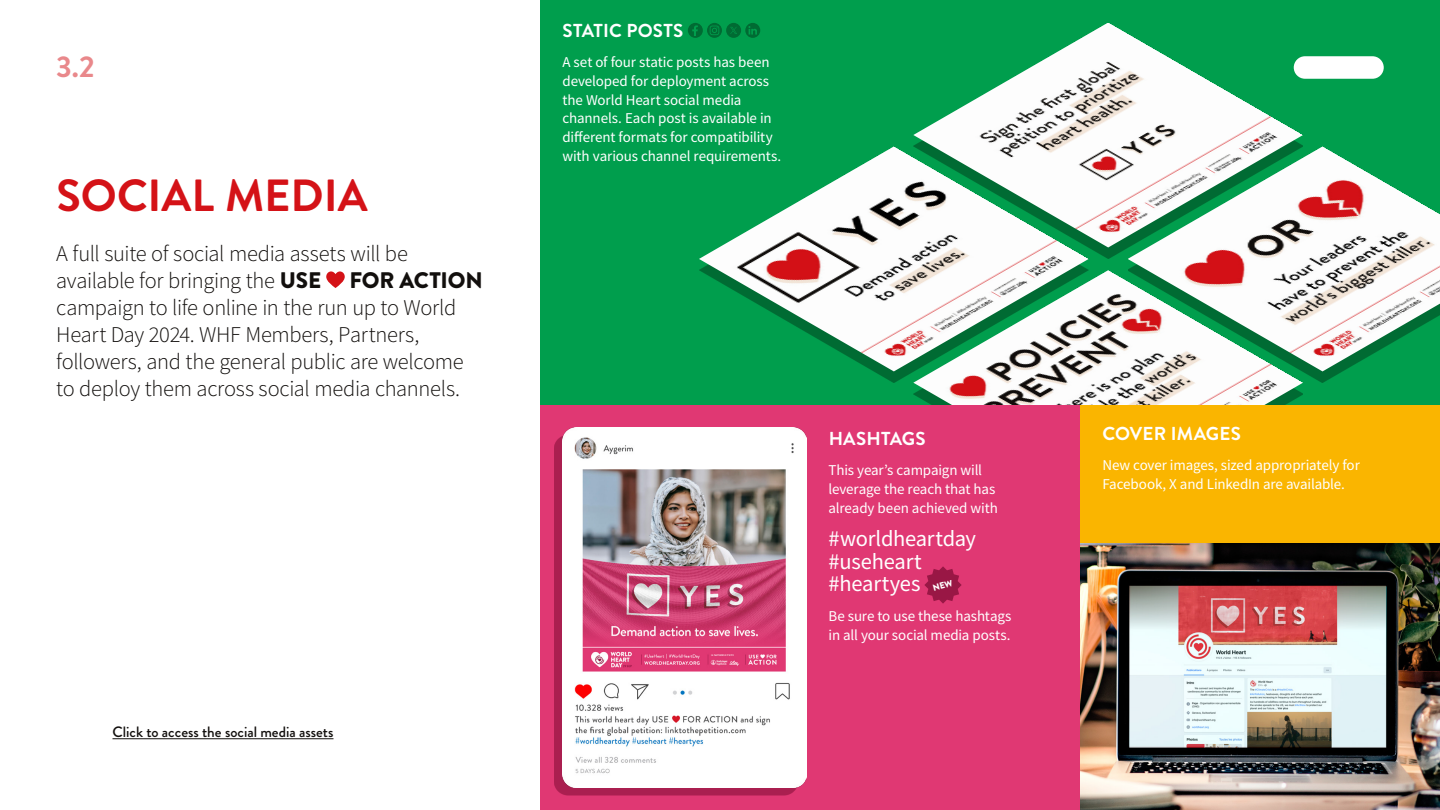
<style>
.page{position:relative;width:1440px;height:810px;background:#fff}
.page>*{position:absolute;margin:0;border:0;box-sizing:border-box;transform-origin:0 0}
.t1{font:700 45px "Brandon Grotesque";color:#d41217}
.t2{font:700 30px "Brandon Grotesque";color:#e9888b}
.t3{font:300 22.5px/27px "Source Sans Pro";letter-spacing:-.015em;color:#120f0d}
.t4{font:22.5px/22.5px "Source Sans Pro";letter-spacing:-.015em;color:#fff}
.t5{font:700 18.75px "Brandon Grotesque";letter-spacing:.01em;color:#fff}
.t6{font:15px/18.8px "Source Sans Pro";letter-spacing:-.01em;color:#fff}
.t7{font:500 15px "Brandon Grotesque";color:#120f0d}
.s1{font-family:"Brandon Grotesque";font-weight:900}
</style>
<div class="page">
<hr style="left:112px;top:738px;width:222px;height:1px;background:#120f0d">
<svg style="left:326px;top:271px;width:19px;height:17px"></svg>
<div style="left:540px;top:0;width:900px;height:405px;background:#009e4d"></div>
<img style="left:913px;top:23px;width:390px;height:225px">
<img style="left:1128px;top:146px;width:312px;height:225px">
<img style="left:699px;top:146px;width:390px;height:225px">
<img style="left:913px;top:270px;width:390px;height:135px">
<div style="left:540px;top:405px;width:540px;height:405px;background:#e03873"></div>
<div style="left:1080px;top:405px;width:360px;height:405px;background:#fab500"></div>
<div style="left:555px;top:435px;width:243px;height:360px;background:#991745;opacity:.75"></div>
<img style="left:562px;top:427px;width:244px;height:360px">
<img style="left:1080px;top:544px;width:360px;height:266px">
<svg style="left:688px;top:23px;width:72px;height:15px"></svg>
<div style="left:1294px;top:56px;width:90px;height:23px;background:#fff;border-radius:11px"></div>
<svg style="left:924px;top:566px;width:38px;height:38px"></svg>
<h2 class="t2" style="left:56px;top:46px;width:40px">3.2</h2>
<h1 class="t1" style="left:57px;top:165px;width:313px">SOCIAL MEDIA</h1>
<p class="t3" style="left:56px;top:240px;width:428px">A full suite of social media assets will be available for bringing the <span class="s1">USE FOR ACTION </span>campaign to life online in the run up to World Heart Day 2024. WHF Members, Partners, followers, and the general public are welcome to deploy them across social media channels.</p>
<p class="t7" style="left:112px;top:721px;width:223px">Click to access the social media assets</p>
<p class="t5" style="left:563px;top:18px;width:122px">STATIC POSTS</p>
<p class="t6" style="left:562px;top:53px;width:220px">A set of four static posts has been developed for deployment across the World Heart social media channels. Each post is available in different formats for compatibility with various channel requirements.</p>
<p class="t5" style="left:829px;top:426px;width:98px">HASHTAGS</p>
<p class="t6" style="left:829px;top:461px;width:171px">This year’s campaign will leverage the reach that has already been achieved with</p>
<h3 class="t4" style="left:829px;top:528px;width:149px">#worldheartday #useheart #heartyes</h3>
<p class="t6" style="left:829px;top:607px;width:184px">Be sure to use these hashtags in all your social media posts.</p>
<p class="t5" style="left:1103px;top:421px;width:140px">COVER IMAGES</p>
<p class="t6" style="left:1102px;top:456px;width:259px">New cover images, sized appropriately for<br>Facebook, X and LinkedIn are available.</p>
</div>
